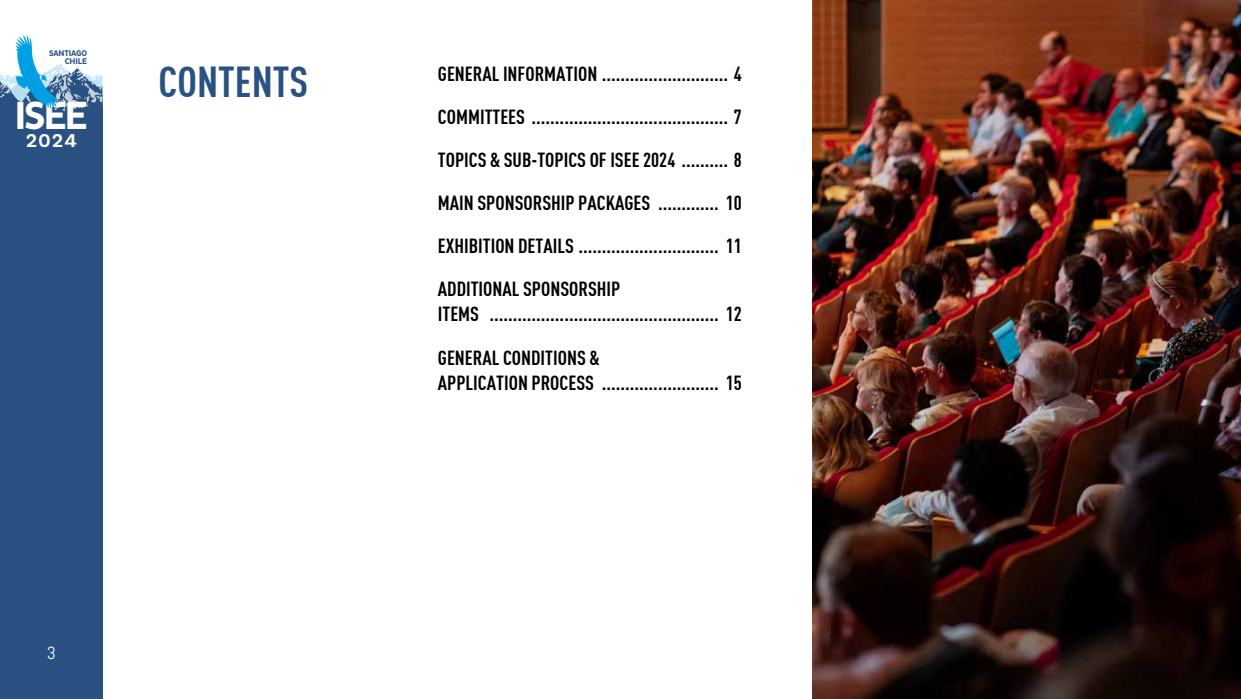
<style>
.page{position:relative;width:1241px;height:699px;background:#fff}
.page>*{position:absolute;margin:0;border:0;box-sizing:border-box;transform-origin:0 0}
.t1{font:700 42.38px "DIN Condens";color:#295182}
.t2{font:700 39.88px "Pluto Sans Cond";color:#fff}
.t3{font:700 20px/43px "DIN Condens";color:#000;text-align:justify}
.t4{font:500 18.88px "Pluto Sans Cond";color:#fff;scale:1.11 1}
.t5{font:17.5px "Abel";color:#fff}
.t6{font:700 8.38px/8.1px "Pluto Sans Cond";letter-spacing:-.02em;color:#295182;text-align:right}
</style>
<div class="page">
<div style="left:0;top:95px;width:102px;height:603px;background:#295182"></div>
<svg style="left:0;top:35px;width:102px;height:76px"></svg>
<img style="left:812px;top:0;width:428px;height:698px">
<p class="t6" style="left:49px;top:49px;width:39px">SANTIAGO<br>CHILE</p>
<h2 class="t2" style="left:15px;top:93px;width:75px">ISEE</h2>
<p class="t4" style="left:26px;top:130px;width:48px">2024</p>
<h1 class="t1" style="left:158px;top:56px;width:151px">CONTENTS</h1>
<p class="t3" style="left:438px;top:51px;width:305px">GENERAL INFORMATION ........................... 4<br>COMMITTEES .......................................... 7<br>TOPICS &amp; SUB-TOPICS OF ISEE 2024 .......... 8<br>MAIN SPONSORSHIP PACKAGES ............. 10<br>EXHIBITION DETAILS .............................. 11<br>ADDITIONAL SPONSORSHIP</p>
<p class="t3" style="left:438px;top:292px;width:305px">ITEMS ................................................. 12<br>GENERAL CONDITIONS &amp;</p>
<p class="t3" style="left:438px;top:360px;width:305px">APPLICATION PROCESS ......................... 15</p>
<p class="t5" style="left:47px;top:641px;width:10px">3</p>
</div>
